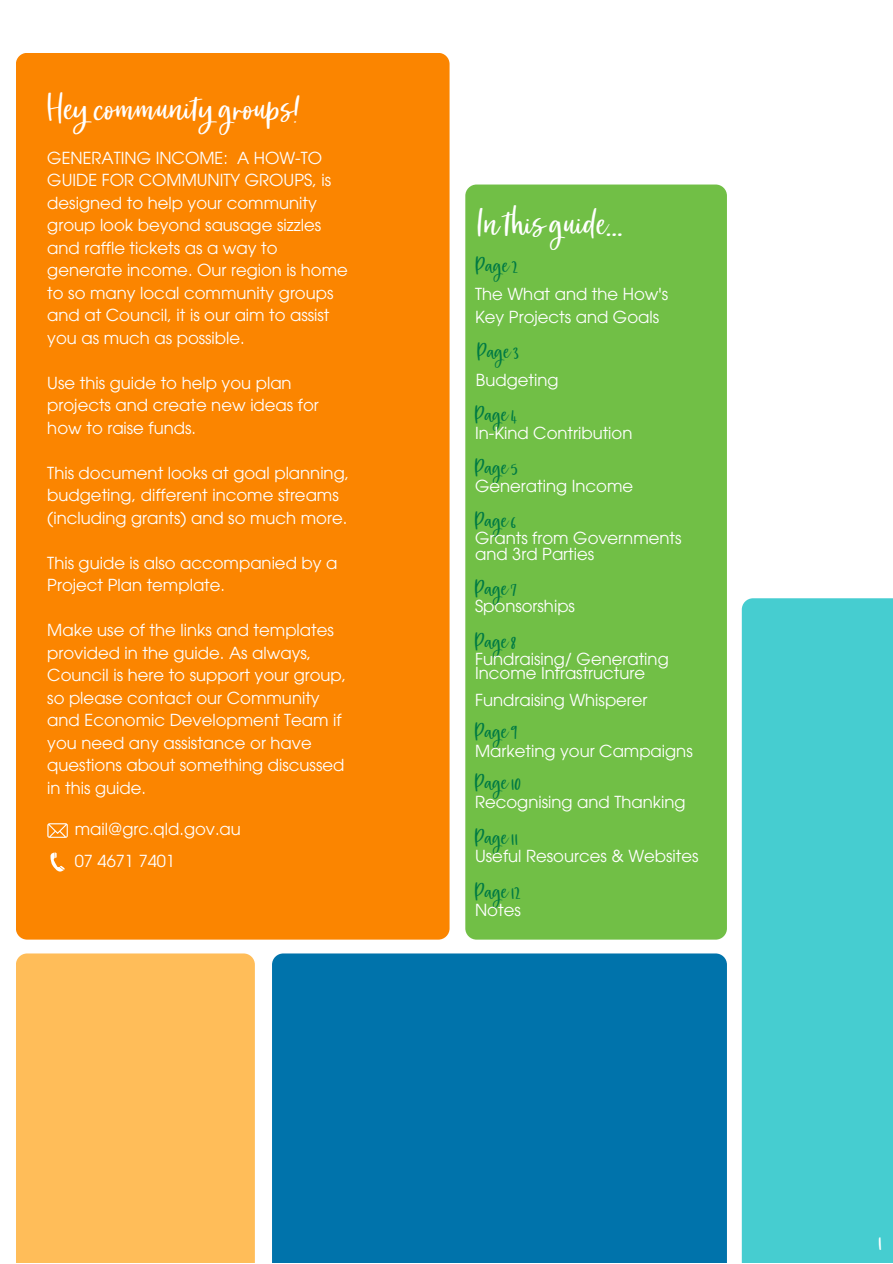
<style>
.page{position:relative;width:893px;height:1264px;background:#fff}
.page>*{position:absolute;margin:0;border:0;box-sizing:border-box;transform-origin:0 0}
.t1{font:40.5px "Market Saturday";color:#fff}
.t2{font:30px "Market Saturday";color:#fff}
.t3{font:25.5px "Market Saturday";color:#007a43}
.t4{font:16.5px/22.5px "Avant Garde LT";color:#fff}
</style>
<div class="page">
<div style="left:16px;top:53px;width:433px;height:886px;background:#fb8500;border-radius:11px"></div>
<svg style="left:47px;top:823px;width:21px;height:14px"></svg>
<svg style="left:50px;top:852px;width:15px;height:19px"></svg>
<div style="left:741px;top:598px;width:151px;height:664px;background:#46cdd0"></div>
<div style="left:272px;top:953px;width:455px;height:309px;background:#0073ab"></div>
<div style="left:465px;top:184px;width:262px;height:755px;background:#71bf46;border-radius:11px"></div>
<div style="left:16px;top:953px;width:239px;height:309px;background:#ffbd59"></div>
<p class="t1" style="left:47px;top:90px;width:255px">Hey community groups!</p>
<p class="t4" style="left:47px;top:147px;width:302px">GENERATING INCOME: A HOW-TO<br>GUIDE FOR COMMUNITY GROUPS, is designed to help your community group look beyond sausage sizzles and raffle tickets as a way to generate income. Our region is home to so many local community groups and at Council, it is our aim to assist you as much as possible.</p>
<p class="t4" style="left:47px;top:371px;width:273px">Use this guide to help you plan projects and create new ideas for how to raise funds.</p>
<p class="t4" style="left:47px;top:461px;width:303px">This document looks at goal planning, budgeting, different income streams (including grants) and so much more.</p>
<p class="t4" style="left:47px;top:551px;width:291px">This guide is also accompanied by a<br>Project Plan template.</p>
<p class="t4" style="left:47px;top:619px;width:300px">Make use of the links and templates provided in the guide. As always,<br>Council is here to support your group, so please contact our Community and Economic Development Team if you need any assistance or have questions about something discussed in this guide.</p>
<p class="t4" style="left:75px;top:818px;width:168px">mail@grc.qld.gov.au</p>
<p class="t4" style="left:75px;top:849px;width:102px">07 4671 7401</p>
<p class="t1" style="left:477px;top:205px;width:148px">In this guide...</p>
<p class="t3" style="left:476px;top:254px;width:44px">Page 2</p>
<p class="t4" style="left:475px;top:283px;width:195px">The What and the How's</p>
<p class="t4" style="left:475px;top:305px;width:185px">Key Projects and Goals</p>
<p class="t3" style="left:477px;top:339px;width:44px">Page 3</p>
<p class="t4" style="left:476px;top:368px;width:84px">Budgeting</p>
<p class="t3" style="left:475px;top:403px;width:44px">Page 4</p>
<p class="t4" style="left:475px;top:421px;width:159px">In-Kind Contribution</p>
<p class="t3" style="left:475px;top:455px;width:45px">Page 5</p>
<p class="t4" style="left:475px;top:474px;width:160px">Generating Income</p>
<p class="t3" style="left:475px;top:508px;width:43px">Page 6</p>
<p class="t4" style="left:475px;top:530px;width:208px;line-height:15.8px">Grants from Governments and 3rd Parties</p>
<p class="t3" style="left:475px;top:576px;width:44px">Page 7</p>
<p class="t4" style="left:475px;top:595px;width:101px">Sponsorships</p>
<p class="t3" style="left:475px;top:629px;width:44px">Page 8</p>
<p class="t4" style="left:475px;top:652px;width:195px;line-height:13.5px">Fundraising/ Generating<br>Income Infrastructure</p>
<p class="t4" style="left:475px;top:688px;width:174px">Fundraising Whisperer</p>
<p class="t3" style="left:475px;top:719px;width:44px">Page 9</p>
<p class="t4" style="left:475px;top:739px;width:219px">Marketing your Campaigns</p>
<p class="t3" style="left:475px;top:771px;width:48px">Page 10</p>
<p class="t4" style="left:475px;top:791px;width:212px">Recognising and Thanking</p>
<p class="t3" style="left:475px;top:825px;width:45px">Page 11</p>
<p class="t4" style="left:475px;top:845px;width:225px">Useful Resources &amp; Websites</p>
<p class="t3" style="left:475px;top:879px;width:47px">Page 12</p>
<p class="t4" style="left:475px;top:899px;width:47px">Notes</p>
<p class="t2" style="left:878px;top:1226px;width:6px">1</p>
</div>
